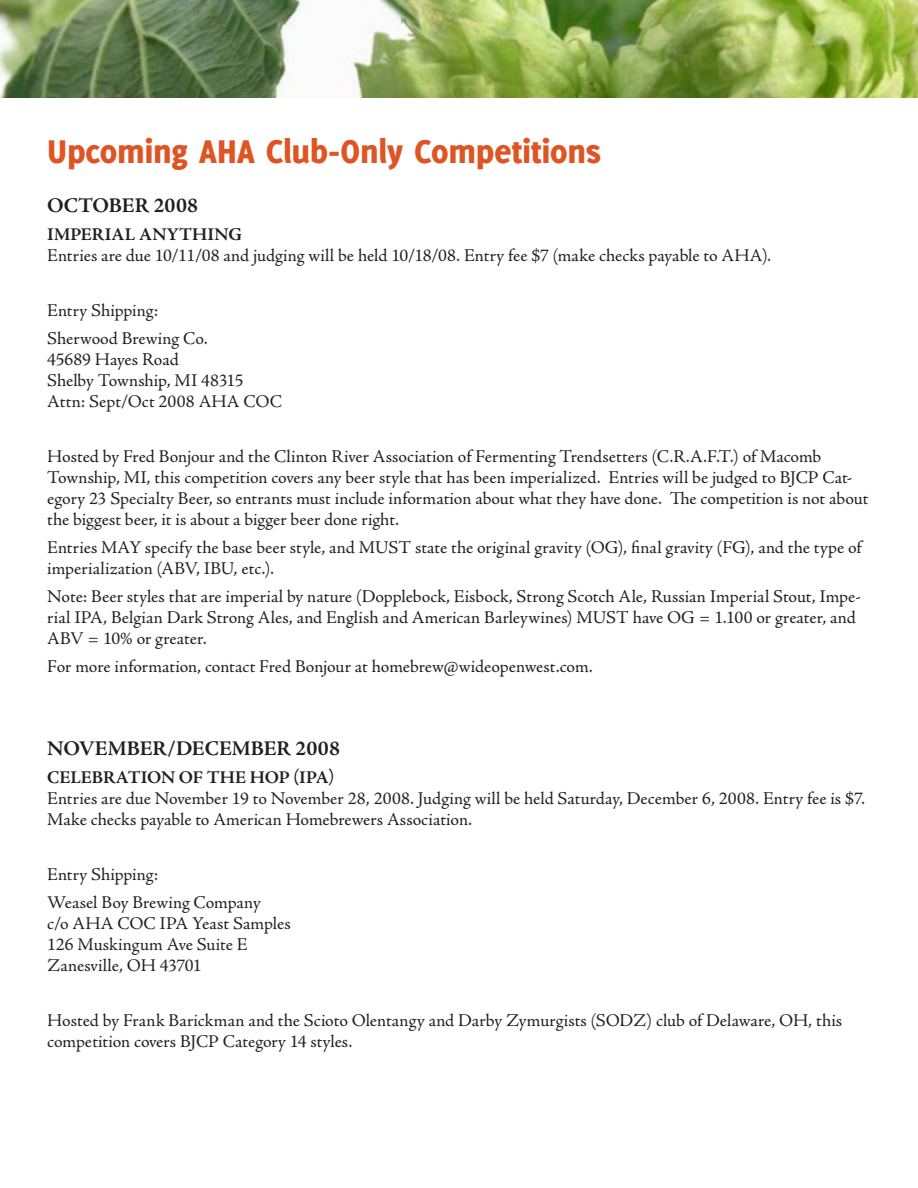
<style>
.page{position:relative;width:918px;height:1188px;background:#fff}
.page>*{position:absolute;margin:0;border:0;box-sizing:border-box;transform-origin:0 0}
.t1{font:800 36px "Delicious";letter-spacing:-.005em;color:#df5423}
.t2{font:700 21px "Adobe Jenson Pro";letter-spacing:.005em;color:#231f20}
.t3{font:18px/21px "Adobe Jenson Pro";color:#231f20}
.t4{font:700 18px "Adobe Jenson Pro";letter-spacing:.01em;color:#231f20}
</style>
<div class="page">
<img style="left:0;top:0;width:918px;height:98px">
<h1 class="t1" style="left:47px;top:130px;width:555px">Upcoming AHA Club-Only Competitions</h1>
<p class="t2" style="left:47px;top:193px;width:33px">OCTO</p>
<p class="t2" style="left:109px;top:193px;width:91px">BER 2008</p>
<p class="t4" style="left:47px;top:224px;width:20px">IMPERIA</p>
<p class="t4" style="left:125px;top:224px;width:67px">L ANYTHI</p>
<p class="t4" style="left:215px;top:224px;width:29px">NG</p>
<p class="t3" style="left:47px;top:245px;width:725px">Entries are due 10/11/08 and judging will be held 10/18/08. Entry fee $7 (make checks payable to AHA).</p>
<p class="t3" style="left:47px;top:297px;width:162px;line-height:27.8px">Entry Shipping:<br>Sherwood Brewing Co.</p>
<p class="t3" style="left:47px;top:349px;width:236px">45689 Hayes Road<br>Shelby Township, MI 48315<br>Attn: Sept/Oct 2008 AHA COC</p>
<p class="t3" style="left:47px;top:447px;width:823px">Hosted by Fred Bonjour and the Clinton River Association of Fermenting Trendsetters (C.R.A.F.T.) of Macomb Township, MI, this competition covers any beer style that has been imperialized. Entries will be judged to BJCP Cat&shy;egory 23 Specialty Beer, so entrants must include information about what they have done. The competition is not about the biggest beer, it is about a bigger beer done right.</p>
<p class="t3" style="left:47px;top:537px;width:816px">Entries MAY specify the base beer style, and MUST state the original gravity (OG), final gravity (FG), and the type of imperialization (ABV, IBU, etc.).</p>
<p class="t3" style="left:47px;top:586px;width:815px">Note: Beer styles that are imperial by nature (Dopplebock, Eisbock, Strong Scotch Ale, Russian Imperial Stout, Impe&shy;rial IPA, Belgian Dark Strong Ales, and English and American Barleywines) MUST have OG = 1.100 or greater, and<br>ABV = 10% or greater.</p>
<p class="t3" style="left:47px;top:656px;width:547px">For more information, contact Fred Bonjour at homebrew@wideopenwest.com.</p>
<p class="t2" style="left:47px;top:736px;width:17px">NOVEM</p>
<p class="t2" style="left:127px;top:736px;width:81px">BER/DECEM</p>
<p class="t2" style="left:251px;top:736px;width:91px">BER 2008</p>
<p class="t4" style="left:47px;top:767px;width:69px">CELEBRATIO</p>
<p class="t4" style="left:161px;top:767px;width:60px">N OF THE</p>
<p class="t4" style="left:250px;top:767px;width:86px">HOP (IPA)</p>
<p class="t3" style="left:47px;top:788px;width:819px">Entries are due November 19 to November 28, 2008. Judging will be held Saturday, December 6, 2008. Entry fee is $7.<br>Make checks payable to American Homebrewers Association.</p>
<p class="t3" style="left:47px;top:861px;width:215px;line-height:27.8px">Entry Shipping:<br>Weasel Boy Brewing Company</p>
<p class="t3" style="left:47px;top:913px;width:245px">c/o AHA COC IPA Yeast Samples<br>126 Muskingum Ave Suite E<br>Zanesville, OH 43701</p>
<p class="t3" style="left:47px;top:1011px;width:797px">Hosted by Frank Barickman and the Scioto Olentangy and Darby Zymurgists (SODZ) club of Delaware, OH, this competition covers BJCP Category 14 styles.</p>
</div>
